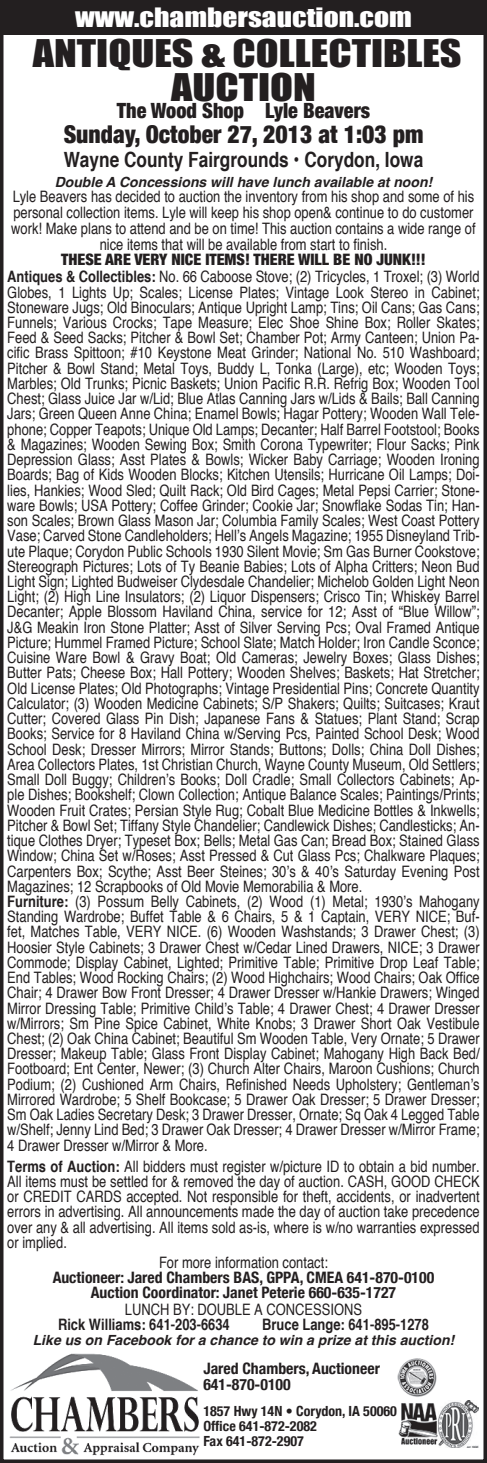
<style>
.page{position:relative;width:487px;height:1463px;background:#fff}
.page>*{position:absolute;margin:0;border:0;box-sizing:border-box;transform-origin:0 0}
.t1{font:35px/33.2px "Impact";color:#231f20;text-align:center;scale:1.2 1}
.t2{font:900 condensed 24.5px "Helvetica Neue";color:#231f20;scale:.96 1}
.t3{font:24.5px "Impact";color:#fff;scale:1.2 1}
.t4{font:700 condensed 21px "Helvetica";color:#231f20}
.t5{font:900 condensed 21px "Helvetica Neue";color:#231f20;scale:.96 1}
.t6{font:condensed 15.75px/15.2px "Helvetica";color:#231f20;text-align:center}
.t7{font:700 condensed 15.75px/15.2px "Helvetica Neue";color:#231f20;text-align:center}
.t8{font:700 condensed 15.75px "Helvetica";color:#231f20}
.t9{font:900 condensed 15.75px "Helvetica Neue";color:#231f20}
.t10{font:italic 700 14px "Helvetica";color:#231f20}
.t11{font:700 condensed 14px/14.5px "Helvetica Neue";color:#231f20}
.s1{font-weight:700}
</style>
<div class="page">
<div style="left:0;top:0;width:486px;height:1462px;border:4px solid #231f20"></div>
<div style="left:0;top:0;width:486px;height:35px;background:#231f20"></div>
<img style="left:9px;top:1353px;width:191px;height:102px">
<img style="left:397px;top:1358px;width:40px;height:39px">
<img style="left:398px;top:1400px;width:80px;height:46px">
<h2 class="t3" style="left:75px;top:-2px;width:282px">www.chambersauction.com</h2>
<h1 class="t1" style="left:33px;top:36px;width:358px">ANTIQUES &amp; COLLECTIBLES<br>AUCTION</h1>
<h3 class="t5" style="left:117px;top:93px;width:265px">The Wood Shop Lyle Beavers</h3>
<h2 class="t2" style="left:64px;top:114px;width:376px">Sunday, October 27, 2013 at 1:03 pm</h2>
<h3 class="t4" style="left:64px;top:147px;width:361px">Wayne County Fairgrounds • Corydon, Iowa</h3>
<p class="t10" style="left:55px;top:170px;width:379px">Double A Concessions will have lunch available at noon!</p>
<p class="t6" style="left:11px;top:188px;width:465px;line-height:15.8px">Lyle Beavers has decided to auction the inventory from his shop and some of his personal collection items. Lyle will keep his shop open&amp; continue to do customer work! Make plans to attend and be on time! This auction contains a wide range of nice items that will be available from start to finish.</p>
<p class="t9" style="left:61px;top:247px;width:366px">THESE ARE VERY NICE ITEMS! THERE WILL BE NO JUNK!!!</p>
<p class="t6" style="left:7px;top:269px;width:473px;text-align:left"><span class="s1">Antiques &amp; Collectibles:</span> No. 66 Caboose Stove; (2) Tricycles, 1 Troxel; (3) World Globes, 1 Lights Up; Scales; License Plates; Vintage Look Stereo in Cabinet; Stoneware Jugs; Old Binoculars; Antique Upright Lamp; Tins; Oil Cans; Gas Cans; Funnels; Various Crocks; Tape Measure; Elec Shoe Shine Box; Roller Skates; Feed &amp; Seed Sacks; Pitcher &amp; Bowl Set; Chamber Pot; Army Canteen; Union Pa&shy;cific Brass Spittoon; #10 Keystone Meat Grinder; National No. 510 Washboard; Pitcher &amp; Bowl Stand; Metal Toys, Buddy L, Tonka (Large), etc; Wooden Toys; Marbles; Old Trunks; Picnic Baskets; Union Pacific R.R. Refrig Box; Wooden Tool Chest; Glass Juice Jar w/Lid; Blue Atlas Canning Jars w/Lids &amp; Bails; Ball Canning Jars; Green Queen Anne China; Enamel Bowls; Hagar Pottery; Wooden Wall Tele&shy;phone; Copper Teapots; Unique Old Lamps; Decanter; Half Barrel Footstool; Books &amp; Magazines; Wooden Sewing Box; Smith Corona Typewriter; Flour Sacks; Pink Depression Glass; Asst Plates &amp; Bowls; Wicker Baby Carriage; Wooden Ironing Boards; Bag of Kids Wooden Blocks; Kitchen Utensils; Hurricane Oil Lamps; Doi&shy;lies, Hankies; Wood Sled; Quilt Rack; Old Bird Cages; Metal Pepsi Carrier; Stone&shy;ware Bowls; USA Pottery; Coffee Grinder; Cookie Jar; Snowflake Sodas Tin; Han&shy;son Scales; Brown Glass Mason Jar; Columbia Family Scales; West Coast Pottery Vase; Carved Stone Candleholders; Hell’s Angels Magazine; 1955 Disneyland Trib&shy;ute Plaque; Corydon Public Schools 1930 Silent Movie; Sm Gas Burner Cookstove; Stereograph Pictures; Lots of Ty Beanie Babies; Lots of Alpha Critters; Neon Bud Light Sign; Lighted Budweiser Clydesdale Chandelier; Michelob Golden Light Neon Light; (2) High Line Insulators; (2) Liquor Dispensers; Crisco Tin; Whiskey Barrel Decanter; Apple Blossom Haviland China, service for 12; Asst of “Blue Willow”; J&amp;G Meakin Iron Stone Platter; Asst of Silver Serving Pcs; Oval Framed Antique Picture; Hummel Framed Picture; School Slate; Match Holder; Iron Candle Sconce; Cuisine Ware Bowl &amp; Gravy Boat; Old Cameras; Jewelry Boxes; Glass Dishes; Butter Pats; Cheese Box; Hall Pottery; Wooden Shelves; Baskets; Hat Stretcher; Old License Plates; Old Photographs; Vintage Presidential Pins; Concrete Quantity Calculator; (3) Wooden Medicine Cabinets; S/P Shakers; Quilts; Suitcases; Kraut Cutter; Covered Glass Pin Dish; Japanese Fans &amp; Statues; Plant Stand; Scrap Books; Service for 8 Haviland China w/Serving Pcs, Painted School Desk; Wood School Desk; Dresser Mirrors; Mirror Stands; Buttons; Dolls; China Doll Dishes; Area Collectors Plates, 1st Christian Church, Wayne County Museum, Old Settlers; Small Doll Buggy; Children’s Books; Doll Cradle; Small Collectors Cabinets; Ap&shy;ple Dishes; Bookshelf; Clown Collection; Antique Balance Scales; Paintings/Prints; Wooden Fruit Crates; Persian Style Rug; Cobalt Blue Medicine Bottles &amp; Inkwells; Pitcher &amp; Bowl Set; Tiffany Style Chandelier; Candlewick Dishes; Candlesticks; An&shy;tique Clothes Dryer; Typeset Box; Bells; Metal Gas Can; Bread Box; Stained Glass Window; China Set w/Roses; Asst Pressed &amp; Cut Glass Pcs; Chalkware Plaques; Carpenters Box; Scythe; Asst Beer Steines; 30’s &amp; 40’s Saturday Evening Post Magazines; 12 Scrapbooks of Old Movie Memorabilia &amp; More.<br><span class="s1">Furniture:</span> (3) Possum Belly Cabinets, (2) Wood (1) Metal; 1930’s Mahogany Standing Wardrobe; Buffet Table &amp; 6 Chairs, 5 &amp; 1 Captain, VERY NICE; Buf&shy;fet, Matches Table, VERY NICE. (6) Wooden Washstands; 3 Drawer Chest; (3)<br>Hoosier Style Cabinets; 3 Drawer Chest w/Cedar Lined Drawers, NICE; 3 Drawer Commode; Display Cabinet, Lighted; Primitive Table; Primitive Drop Leaf Table; End Tables; Wood Rocking Chairs; (2) Wood Highchairs; Wood Chairs; Oak Office Chair; 4 Drawer Bow Front Dresser; 4 Drawer Dresser w/Hankie Drawers; Winged Mirror Dressing Table; Primitive Child’s Table; 4 Drawer Chest; 4 Drawer Dresser w/Mirrors; Sm Pine Spice Cabinet, White Knobs; 3 Drawer Short Oak Vestibule Chest; (2) Oak China Cabinet; Beautiful Sm Wooden Table, Very Ornate; 5 Drawer Dresser; Makeup Table; Glass Front Display Cabinet; Mahogany High Back Bed/ Footboard; Ent Center, Newer; (3) Church Alter Chairs, Maroon Cushions; Church Podium; (2) Cushioned Arm Chairs, Refinished Needs Upholstery; Gentleman’s Mirrored Wardrobe; 5 Shelf Bookcase; 5 Drawer Oak Dresser; 5 Drawer Dresser; Sm Oak Ladies Secretary Desk; 3 Drawer Dresser, Ornate; Sq Oak 4 Legged Table w/Shelf; Jenny Lind Bed; 3 Drawer Oak Dresser; 4 Drawer Dresser w/Mirror Frame; 4 Drawer Dresser w/Mirror &amp; More.</p>
<p class="t6" style="left:7px;top:1157px;width:473px;text-align:justify"><span class="s1">Terms of Auction:</span> All bidders must register w/picture ID to obtain a bid number.<br>All items must be settled for &amp; removed the day of auction. CASH, GOOD CHECK or CREDIT CARDS accepted. Not responsible for theft, accidents, or inadvertent errors in advertising. All announcements made the day of auction take precedence over any &amp; all advertising. All items sold as-is, where is w/no warranties expressed or implied.</p>
<p class="t6" style="left:159px;top:1254px;width:170px">For more information contact:</p>
<p class="t7" style="left:53px;top:1268px;width:383px">Auctioneer: Jared Chambers BAS, GPPA, CMEA 641-870-0100<br>Auction Coordinator: Janet Peterie 660-635-1727</p>
<p class="t6" style="left:125px;top:1300px;width:238px">LUNCH BY: DOUBLE A CONCESSIONS</p>
<p class="t8" style="left:58px;top:1314px;width:173px">Rick Williams: 641-203-6634</p>
<p class="t8" style="left:262px;top:1314px;width:168px">Bruce Lange: 641-895-1278</p>
<p class="t10" style="left:33px;top:1328px;width:422px">Like us on Facebook for a chance to win a prize at this auction!</p>
<p class="t7" style="left:203px;top:1359px;width:178px;line-height:15.8px;text-align:left">Jared Chambers, Auctioneer<br>641-870-0100</p>
<p class="t11" style="left:203px;top:1402px;width:195px">1857 Hwy 14N • Corydon, IA 50060<br>Office 641-872-2082<br>Fax 641-872-2907</p>
</div>
